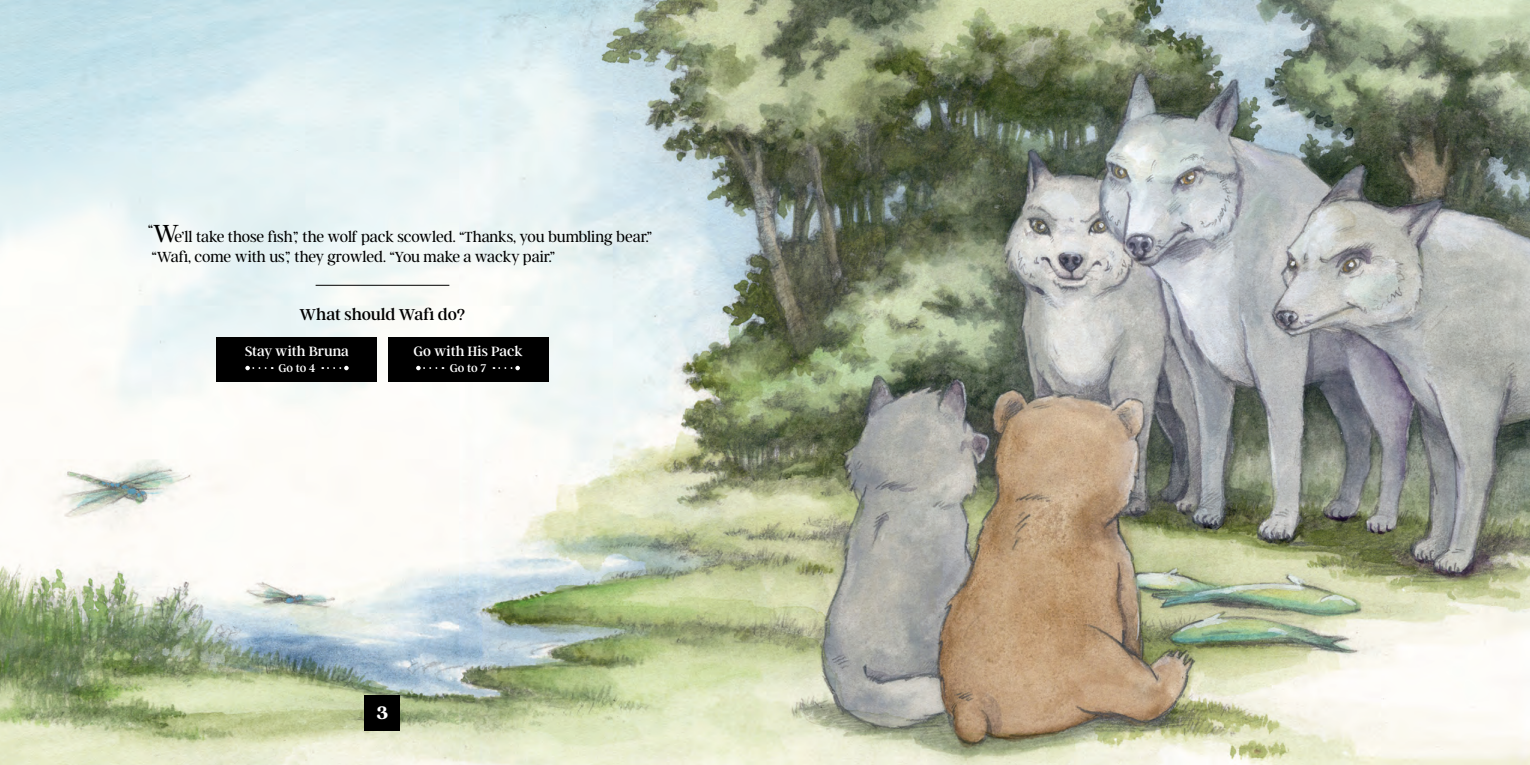
<style>
.page{position:relative;width:1530px;height:765px;background:#fff}
.page>*{position:absolute;margin:0;border:0;box-sizing:border-box;transform-origin:0 0}
.t1{font:800 20px "Argent CF";color:#fff}
.t2{font:17.5px "Argent CF";letter-spacing:-.01em;color:#000}
.t3{font:300 16.25px "Argent CF";letter-spacing:-.005em;color:#000}
.t4{font:15px "Argent CF";color:#fff}
.t5{font:12.5px "Argent CF";letter-spacing:-.01em;color:#fff}
.s1{font-size:27.5px}
</style>
<div class="page">
<img style="left:0;top:0;width:1530px;height:765px">
<hr style="left:316px;top:285px;width:133px;height:1px;background:#000">
<div style="left:388px;top:337px;width:160px;height:45px;background:#000"></div>
<div style="left:217px;top:337px;width:160px;height:45px;background:#000"></div>
<svg style="left:245px;top:366px;width:21px;height:4px"></svg>
<svg style="left:322px;top:366px;width:27px;height:4px"></svg>
<svg style="left:416px;top:366px;width:20px;height:4px"></svg>
<svg style="left:494px;top:366px;width:26px;height:4px"></svg>
<div style="left:365px;top:695px;width:35px;height:36px;background:#000"></div>
<p class="t3" style="left:148px;top:229px;width:506px">“<span class="s1">W</span>e’ll take those fish”, the wolf pack scowled. “Thanks, you bumbling bear.”</p>
<p class="t3" style="left:152px;top:248px;width:405px">“Wafi, come with us”, they growled. “You make a wacky pair.”</p>
<p class="t2" style="left:300px;top:305px;width:167px">What should Wafi do?</p>
<p class="t4" style="left:245px;top:343px;width:105px">Stay with Bruna</p>
<p class="t5" style="left:278px;top:362px;width:39px">Go to 4</p>
<p class="t4" style="left:413px;top:343px;width:111px">Go with His Pack</p>
<p class="t5" style="left:450px;top:362px;width:38px">Go to 7</p>
<p class="t1" style="left:377px;top:702px;width:13px">3</p>
</div>
